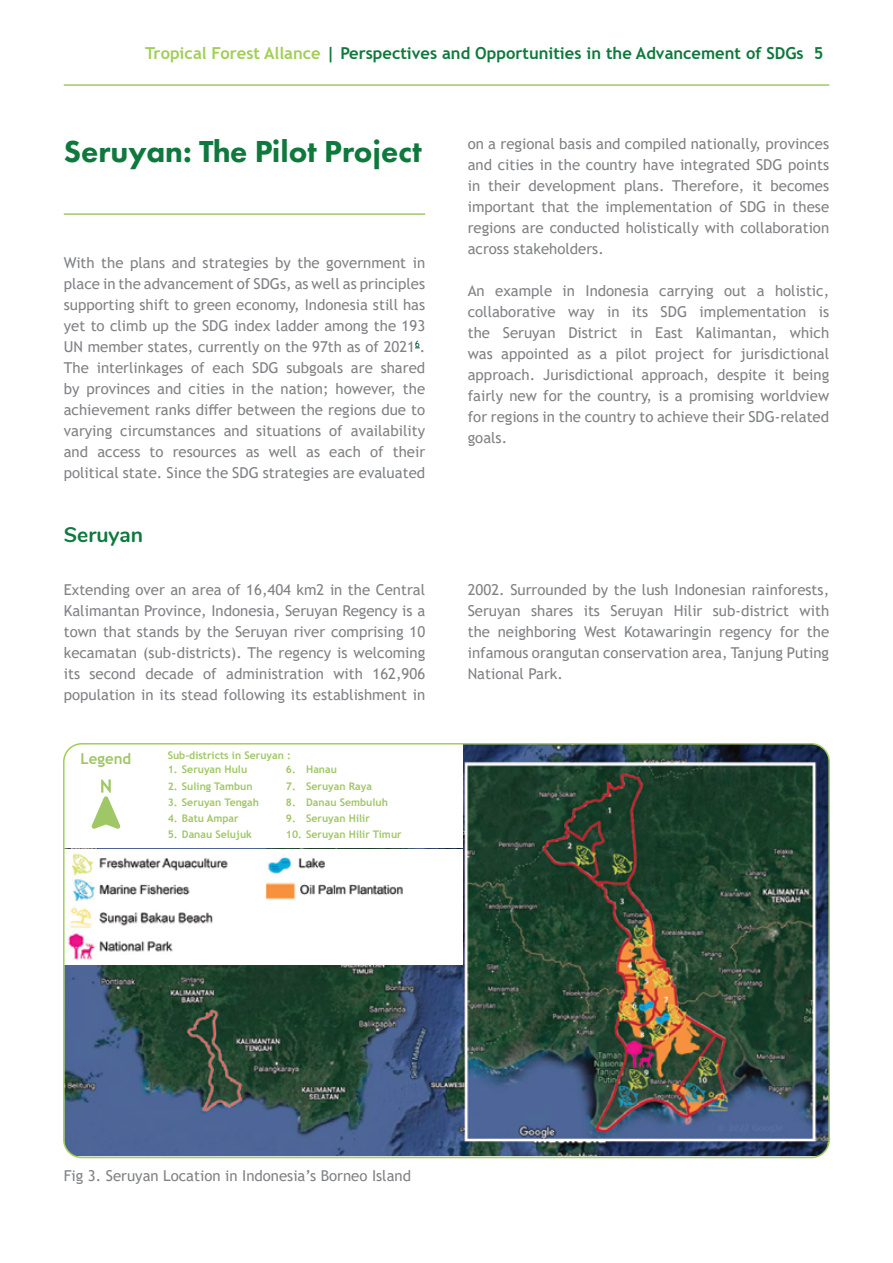
<style>
.page{position:relative;width:893px;height:1263px;background:#fff}
.page>*{position:absolute;margin:0;border:0;box-sizing:border-box;transform-origin:0 0}
.t1{font:800 31.5px "Futura PT";color:#0f793d}
.t2{font:700 21px "Nunito";color:#0f793d}
.t3{font:700 16.5px "Trebuchet MS";color:#0f793d}
.t4{font:15px/21px "Trebuchet MS";color:#808285;text-align:justify}
.t5{font:700 15px "Trebuchet MS";color:#a0c765}
.t6{font:700 10.5px "Trebuchet MS";color:#a0c765}
.s1{color:#a1ce57}
</style>
<div class="page">
<hr style="left:64px;top:84px;width:765px;height:2px;background:#a1c866">
<hr style="left:64px;top:213px;width:361px;height:2px;background:#a1c866">
<img style="left:64px;top:746px;width:765px;height:410px">
<div style="left:64px;top:744px;width:399px;height:104px;background:#fff"></div>
<div style="left:64px;top:849px;width:399px;height:116px;background:#fff"></div>
<svg style="left:91px;top:779px;width:30px;height:50px"></svg>
<img style="left:68px;top:853px;width:335px;height:107px">
<div style="left:63px;top:743px;width:767px;height:415px;border:2px solid #a1ce57;border-radius:18px"></div>
<p class="t3" style="left:145px;top:43px;width:680px"><span class="s1">Tropical Forest Allance</span> | Perspectives and Opportunities in the Advancement of SDGs 5</p>
<h1 class="t1" style="left:64px;top:132px;width:360px">Seruyan: The Pilot Project</h1>
<p class="t4" style="left:64px;top:252px;width:363px">With the plans and strategies by the government in place in the advancement of SDGs, as well as principles supporting shift to green economy, Indonesia still has yet to climb up the SDG index ladder among the 193<br>UN member states, currently on the 97th as of 2021<sup>6</sup>.<br>The interlinkages of each SDG subgoals are shared by provinces and cities in the nation; however, the achievement ranks differ between the regions due to varying circumstances and situations of availability and access to resources as well as each of their political state. Since the SDG strategies are evaluated</p>
<p class="t4" style="left:468px;top:133px;width:363px">on a regional basis and compiled nationally, provinces and cities in the country have integrated SDG points in their development plans. Therefore, it becomes important that the implementation of SDG in these regions are conducted holistically with collaboration across stakeholders.</p>
<p class="t4" style="left:468px;top:280px;width:363px">An example in Indonesia carrying out a holistic, collaborative way in its SDG implementation is the Seruyan District in East Kalimantan, which was appointed as a pilot project for jurisdictional approach. Jurisdictional approach, despite it being fairly new for the country, is a promising worldview for regions in the country to achieve their SDG-related goals.</p>
<h2 class="t2" style="left:64px;top:519px;width:81px">Seruyan</h2>
<p class="t4" style="left:64px;top:579px;width:363px">Extending over an area of 16,404 km2 in the Central Kalimantan Province, Indonesia, Seruyan Regency is a town that stands by the Seruyan river comprising 10 kecamatan (sub-districts). The regency is welcoming its second decade of administration with 162,906 population in its stead following its establishment in</p>
<p class="t4" style="left:468px;top:579px;width:363px">2002. Surrounded by the lush Indonesian rainforests, Seruyan shares its Seruyan Hilir sub-district with the neighboring West Kotawaringin regency for the infamous orangutan conservation area, Tanjung Puting National Park.</p>
<p class="t5" style="left:81px;top:749px;width:52px">Legend</p>
<p class="t6" style="left:168px;top:748px;width:125px">Sub-districts in Seruyan :</p>
<p class="t6" style="left:168px;top:763px;width:81px">1. Seruyan Hulu</p>
<p class="t6" style="left:168px;top:779px;width:86px">2. Suling Tambun</p>
<p class="t6" style="left:168px;top:795px;width:93px">3. Seruyan Tengah</p>
<p class="t6" style="left:168px;top:811px;width:72px">4. Batu Ampar</p>
<p class="t6" style="left:168px;top:827px;width:86px">5. Danau Selujuk</p>
<p class="t6" style="left:286px;top:763px;width:52px">6. Hanau</p>
<p class="t6" style="left:286px;top:779px;width:88px">7. Seruyan Raya</p>
<p class="t6" style="left:286px;top:795px;width:103px">8. Danau Sembuluh</p>
<p class="t6" style="left:286px;top:811px;width:85px">9. Seruyan Hilir</p>
<p class="t6" style="left:286px;top:827px;width:117px">10. Seruyan Hilir Timur</p>
<p class="t4" style="left:64px;top:1165px;width:349px">Fig 3. Seruyan Location in Indonesia’s Borneo Island</p>
</div>
